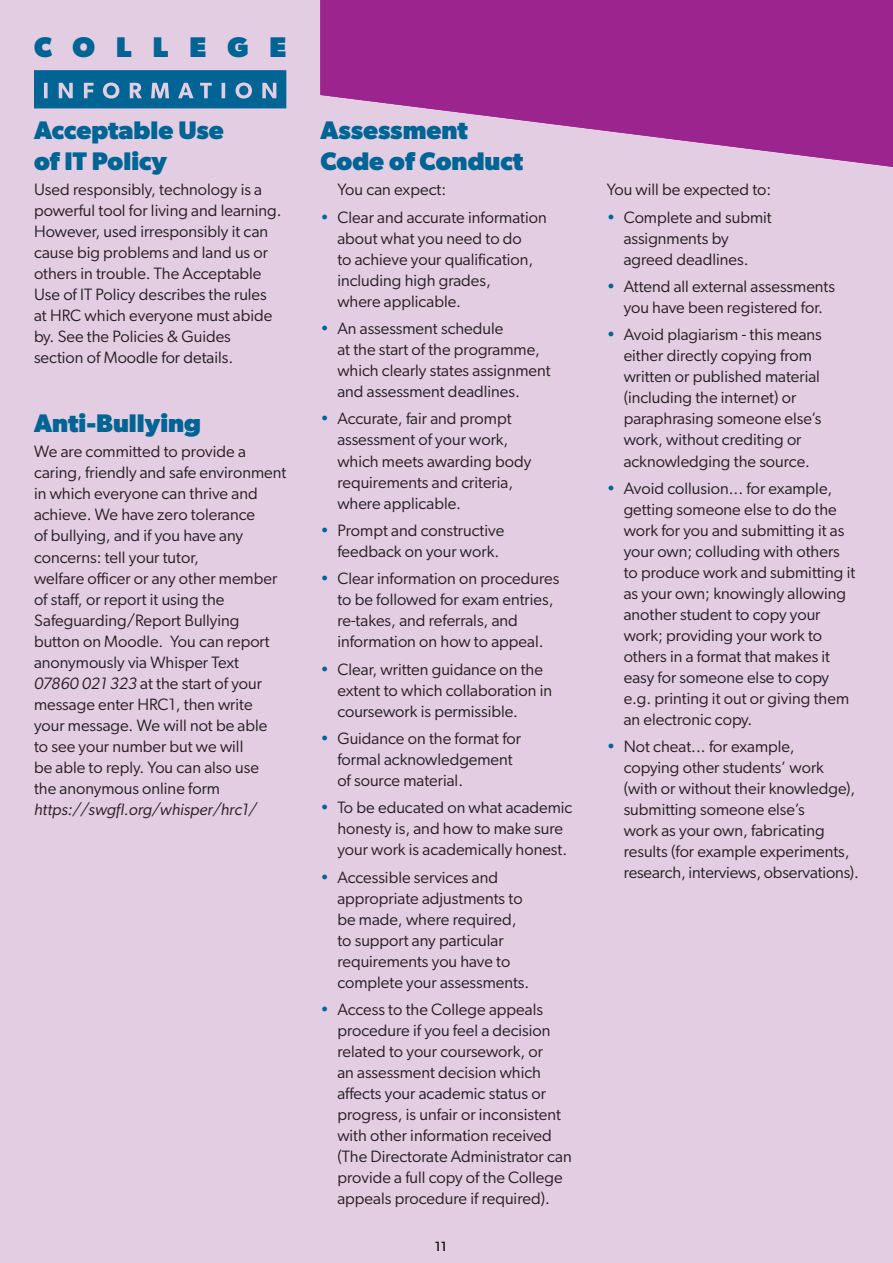
<style>
.page{position:relative;width:893px;height:1263px;background:#e3cde3}
.page>*{position:absolute;margin:0;border:0;box-sizing:border-box;transform-origin:0 0}
.t1{font:800 28.5px "Gibson";letter-spacing:.74em;color:#006494}
.t2{font:700 25.5px/30.6px "Gibson";color:#006494}
.t3{font:16.5px/21px "Gibson";color:#231f20}
.t4{font:500 13.5px "Gibson";color:#231f20}
.s1{font-style:italic}
.s2{color:#006494}
</style>
<div class="page">
<svg style="left:34px;top:70px;width:252px;height:38px;background:#1f729f"></svg>
<img style="left:320px;top:0;width:573px;height:167px">
<p class="t1" style="left:34px;top:30px;width:254px">COLLEGE</p>
<p class="t2" style="left:34px;top:115px;width:191px">Acceptable Use of IT Policy</p>
<p class="t3" style="left:34px;top:179px;width:249px">Used responsibly, technology is a powerful tool for living and learning.<br>However, used irresponsibly it can cause big problems and land us or others in trouble. The Acceptable Use of IT Policy describes the rules at HRC which everyone must abide by. See the Policies &amp; Guides section of Moodle for details.</p>
<p class="t2" style="left:34px;top:407px;width:169px">Anti-Bullying</p>
<p class="t3" style="left:34px;top:441px;width:254px">We are committed to provide a caring, friendly and safe environment in which everyone can thrive and achieve. We have zero tolerance<br>of bullying, and if you have any concerns: tell your tutor,<br>welfare officer or any other member of staff, or report it using the<br>Safeguarding/Report Bullying button on Moodle. You can report anonymously via Whisper Text<br><span class="s1">07860 021 323</span> at the start of your message enter HRC1, then write your message. We will not be able<br>to see your number but we will<br>be able to reply. You can also use<br>the anonymous online form <span class="s1">https://swgfl.org/whisper/hrc1/</span></p>
<p class="t2" style="left:320px;top:115px;width:204px">Assessment<br>Code of Conduct</p>
<p class="t3" style="left:337px;top:179px;width:110px">You can expect:</p>
<p class="t3" style="left:337px;top:206px;width:211px;text-indent:-17px"><span class="s2">•</span> Clear and accurate information about what you need to do<br>to achieve your qualification, including high grades,<br>where applicable.</p>
<p class="t3" style="left:337px;top:318px;width:215px;text-indent:-17px"><span class="s2">•</span> An assessment schedule<br>at the start of the programme, which clearly states assignment and assessment deadlines.</p>
<p class="t3" style="left:337px;top:408px;width:195px;text-indent:-17px"><span class="s2">•</span> Accurate, fair and prompt assessment of your work, which meets awarding body requirements and criteria, where applicable.</p>
<p class="t3" style="left:337px;top:519px;width:168px;text-indent:-17px"><span class="s2">•</span> Prompt and constructive feedback on your work.</p>
<p class="t3" style="left:337px;top:568px;width:224px;text-indent:-17px"><span class="s2">•</span> Clear information on procedures to be followed for exam entries, re-takes, and referrals, and information on how to appeal.</p>
<p class="t3" style="left:337px;top:658px;width:216px;text-indent:-17px"><span class="s2">•</span> Clear, written guidance on the extent to which collaboration in coursework is permissible.</p>
<p class="t3" style="left:337px;top:728px;width:185px;text-indent:-17px"><span class="s2">•</span> Guidance on the format for formal acknowledgement of source material.</p>
<p class="t3" style="left:337px;top:797px;width:237px;text-indent:-17px"><span class="s2">•</span> To be educated on what academic honesty is, and how to make sure your work is academically honest.</p>
<p class="t3" style="left:337px;top:866px;width:194px;text-indent:-17px"><span class="s2">•</span> Accessible services and appropriate adjustments to be made, where required, to support any particular requirements you have to complete your assessments.</p>
<p class="t3" style="left:337px;top:999px;width:236px;text-indent:-17px"><span class="s2">•</span> Access to the College appeals procedure if you feel a decision related to your coursework, or<br>an assessment decision which affects your academic status or progress, is unfair or inconsistent with other information received (The Directorate Administrator can provide a full copy of the College appeals procedure if required).</p>
<p class="t4" style="left:435px;top:1238px;width:14px">11</p>
<p class="t3" style="left:607px;top:179px;width:166px">You will be expected to:</p>
<p class="t3" style="left:624px;top:206px;width:150px;text-indent:-17px"><span class="s2">•</span> Complete and submit assignments by agreed deadlines.</p>
<p class="t3" style="left:607px;top:276px;width:230px;text-align:center"><span class="s2">•</span> Attend all external assessments you have been registered for.</p>
<p class="t3" style="left:624px;top:324px;width:200px;text-indent:-17px"><span class="s2">•</span> Avoid plagiarism - this means either directly copying from written or published material (including the internet) or paraphrasing someone else’s work, without crediting or acknowledging the source.</p>
<p class="t3" style="left:624px;top:477px;width:233px;text-indent:-17px"><span class="s2">•</span> Avoid collusion... for example, getting someone else to do the work for you and submitting it as your own; colluding with others to produce work and submitting it as your own; knowingly allowing another student to copy your work; providing your work to others in a format that makes it easy for someone else to copy e.g. printing it out or giving them an electronic copy.</p>
<p class="t3" style="left:624px;top:736px;width:237px;text-indent:-17px"><span class="s2">•</span> Not cheat... for example,<br>copying other students’ work (with or without their knowledge), submitting someone else’s<br>work as your own, fabricating results (for example experiments, research, interviews, observations).</p>
</div>
